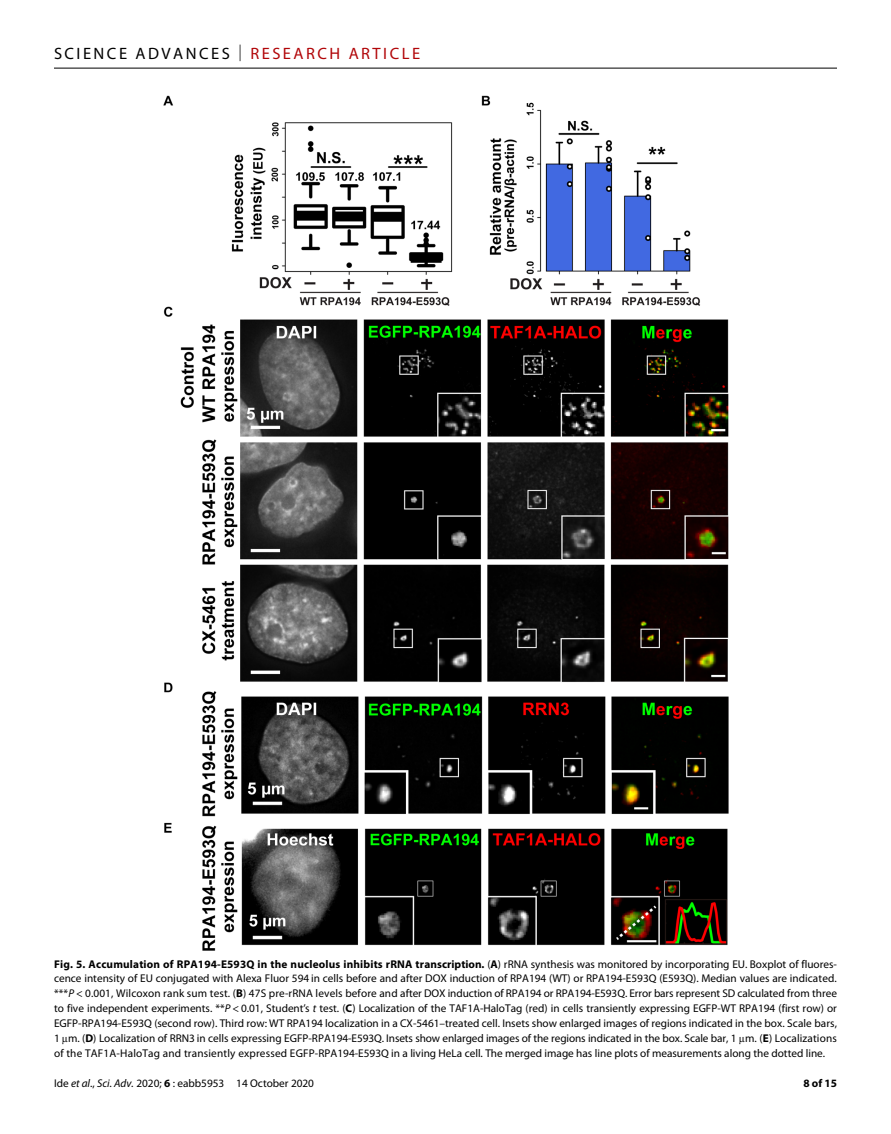
<style>
.page{position:relative;width:891px;height:1134px;background:#fff}
.page>*{position:absolute;margin:0;border:0;box-sizing:border-box;transform-origin:0 0}
.t1{font:16.5px "Myriad Pro";letter-spacing:.15em;color:#000}
.t2{font:11.25px/15px "Myriad Pro";color:#000;text-align:justify}
.t3{font:700 11.25px "Myriad Pro";color:#000}
.s1{font-weight:300}
.s2{color:#b10508}
.s3{font-weight:700}
.s4{font-style:italic}
</style>
<div class="page">
<hr style="left:54px;top:68px;width:783px;height:1px;background:#000">
<img style="left:163px;top:95px;width:566px;height:856px">
<h1 class="t1" style="left:54px;top:40px;width:368px">SCIENCE ADVANCES <span class="s1">|</span> <span class="s2">RESEARCH ARTICLE</span></h1>
<p class="t2" style="left:54px;top:956px;width:785px"><span class="s3">Fig. 5. Accumulation of RPA194-E593Q in the nucleolus inhibits rRNA transcription.</span> (<span class="s3">A</span>) rRNA synthesis was monitored by incorporating EU. Boxplot of fluores&shy;cence intensity of EU conjugated with Alexa Fluor 594 in cells before and after DOX induction of RPA194 (WT) or RPA194-E593Q (E593Q). Median values are indicated. ***<span class="s4">P</span> &lt; 0.001, Wilcoxon rank sum test. (<span class="s3">B</span>) 47S pre-rRNA levels before and after DOX induction of RPA194 or RPA194-E593Q. Error bars represent SD calculated from three to five independent experiments. **<span class="s4">P</span> &lt; 0.01, Student’s <span class="s4">t</span> test. (<span class="s3">C</span>) Localization of the TAF1A-HaloTag (red) in cells transiently expressing EGFP-WT RPA194 (first row) or EGFP-RPA194-E593Q (second row). Third row: WT RPA194 localization in a CX-5461–treated cell. Insets show enlarged images of regions indicated in the box. Scale bars, 1 m. (<span class="s3">D</span>) Localization of RRN3 in cells expressing EGFP-RPA194-E593Q. Insets show enlarged images of the regions indicated in the box. Scale bar, 1 m. (<span class="s3">E</span>) Localizations of the TAF1A-HaloTag and transiently expressed EGFP-RPA194-E593Q in a living HeLa cell. The merged image has line plots of measurements along the dotted line.</p>
<p class="t2" style="left:54px;top:1076px;width:262px">Ide <span class="s4">et al</span>., <span class="s4">Sci. Adv.</span> 2020; <span class="s3">6</span> : eabb5953 14 October 2020</p>
<p class="t3" style="left:803px;top:1074px;width:35px">8 of 15</p>
</div>
